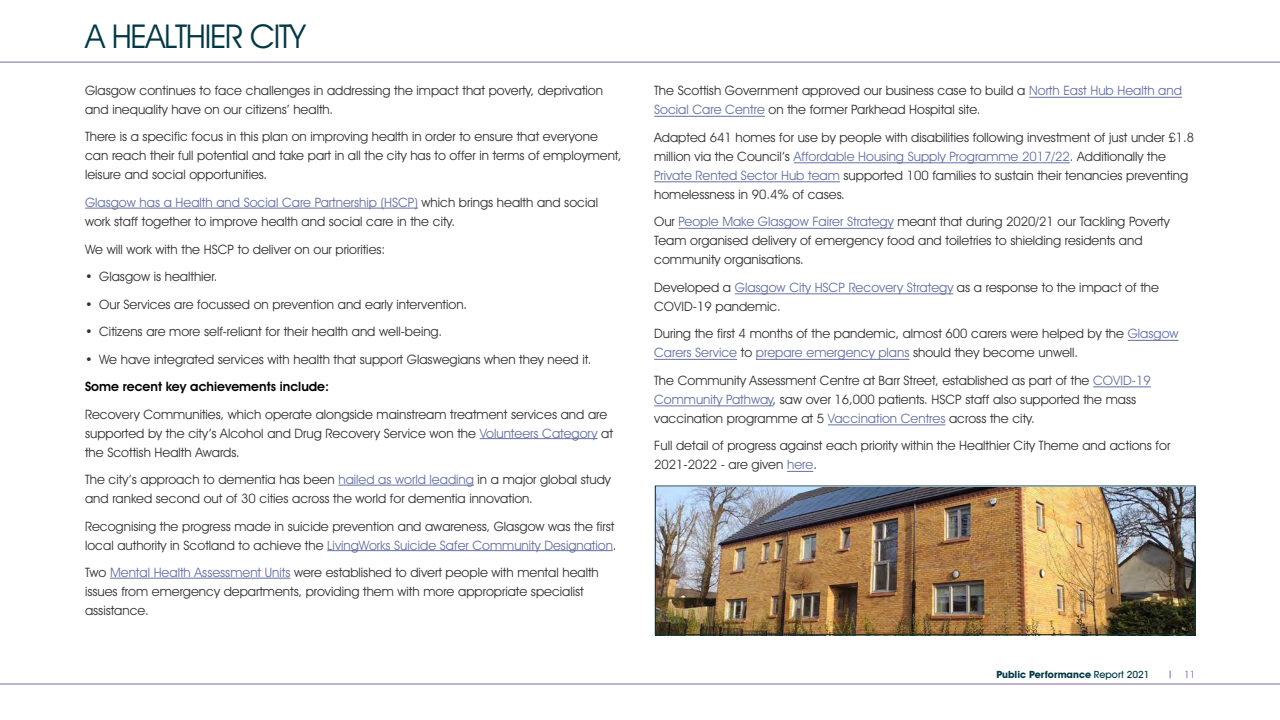
<style>
.page{position:relative;width:1280px;height:720px;background:#fff}
.page>*{position:absolute;margin:0;border:0;box-sizing:border-box;transform-origin:0 0}
.t1{font:33px "Avant Garde IT Cby BT";letter-spacing:-.04em;color:#003845}
.t2{font:13px/19px "Avant Garde IT Cby BT";color:#333}
.t3{font:600 13px "Avant Garde IT Cby BT";color:#000}
.t4{font:700 10px "Avant Garde IT Cby BT";color:#003845}
.t5{font:10px "Avant Garde IT Cby BT";color:#7765a3}
.s1{color:#6570a4}
.s2{font-weight:500}
</style>
<div class="page">
<hr style="left:0;top:684px;width:1280px;height:1px;background:#7765a3">
<hr style="left:0;top:62px;width:1280px;height:1px;background:#7765a3">
<hr style="left:85px;top:208px;width:333px;height:1px;background:#6570a4">
<hr style="left:480px;top:438px;width:118px;height:1px;background:#6570a4">
<hr style="left:338px;top:485px;width:136px;height:1px;background:#6570a4">
<hr style="left:327px;top:550px;width:286px;height:1px;background:#6570a4">
<hr style="left:110px;top:578px;width:180px;height:1px;background:#6570a4">
<img style="left:657px;top:488px;width:537px;height:145px">
<div style="left:655px;top:486px;width:541px;height:149px;border:1px solid #003845"></div>
<hr style="left:1029px;top:97px;width:153px;height:1px;background:#6570a4">
<hr style="left:654px;top:116px;width:111px;height:1px;background:#6570a4">
<hr style="left:794px;top:162px;width:276px;height:1px;background:#6570a4">
<hr style="left:654px;top:181px;width:186px;height:1px;background:#6570a4">
<hr style="left:679px;top:228px;width:215px;height:1px;background:#6570a4">
<hr style="left:735px;top:293px;width:218px;height:1px;background:#6570a4">
<hr style="left:1128px;top:340px;width:51px;height:1px;background:#6570a4">
<hr style="left:654px;top:359px;width:83px;height:1px;background:#6570a4">
<hr style="left:756px;top:359px;width:153px;height:1px;background:#6570a4">
<hr style="left:1093px;top:387px;width:58px;height:1px;background:#6570a4">
<hr style="left:654px;top:406px;width:120px;height:1px;background:#6570a4">
<hr style="left:828px;top:425px;width:117px;height:1px;background:#6570a4">
<svg style="left:787px;top:471px;width:26px;height:1px"></svg>
<h1 class="t1" style="left:85px;top:16px;width:222px">A HEALTHIER CITY</h1>
<p class="t2" style="left:85px;top:81px;width:520px">Glasgow continues to face challenges in addressing the impact that poverty, deprivation and inequality have on our citizens’ health.</p>
<p class="t2" style="left:85px;top:127px;width:538px">There is a specifc focus in this plan on improving health in order to ensure that everyone can reach their full potential and take part in all the city has to offer in terms of employment, leisure and social opportunities.</p>
<p class="t2" style="left:85px;top:193px;width:514px"><span class="s1">Glasgow has a Health and Social Care Partnership (HSCP)</span> which brings health and social work staff together to improve health and social care in the city.</p>
<p class="t2" style="left:85px;top:239px;width:302px">We will work with the HSCP to deliver on our priorities:</p>
<p class="t2" style="left:85px;top:267px;width:134px">• Glasgow is healthier.</p>
<p class="t2" style="left:85px;top:294px;width:384px">• Our Services are focussed on prevention and early intervention.</p>
<p class="t2" style="left:85px;top:322px;width:359px">• Citizens are more self-reliant for their health and well-being.</p>
<p class="t2" style="left:85px;top:349px;width:508px">• We have integrated services with health that support Glaswegians when they need it.</p>
<p class="t3" style="left:85px;top:379px;width:246px">Some recent key achievements include:</p>
<p class="t2" style="left:85px;top:404px;width:529px">Recovery Communities, which operate alongside mainstream treatment services and are supported by the city’s Alcohol and Drug Recovery Service won the <span class="s1">Volunteers Category</span> at the Scottish Health Awards.</p>
<p class="t2" style="left:85px;top:470px;width:527px">The city’s approach to dementia has been <span class="s1">hailed as world leading</span> in a major global study and ranked second out of 30 cities across the world for dementia innovation.</p>
<p class="t2" style="left:85px;top:516px;width:533px">Recognising the progress made in suicide prevention and awareness, Glasgow was the frst local authority in Scotland to achieve the <span class="s1">LivingWorks Suicide Safer Community Designation</span>.</p>
<p class="t2" style="left:85px;top:563px;width:515px">Two <span class="s1">Mental Health Assessment Units</span> were established to divert people with mental health issues from emergency departments, providing them with more appropriate specialist assistance.</p>
<p class="t2" style="left:654px;top:81px;width:529px">The Scottish Government approved our business case to build a <span class="s1">North East Hub Health and<br>Social Care Centre</span> on the former Parkhead Hospital site.</p>
<p class="t2" style="left:654px;top:127px;width:542px">Adapted 641 homes for use by people with disabilities following investment of just under £1.8 million via the Council’s <span class="s1">Affordable Housing Supply Programme 2017/22</span>. Additionally the <span class="s1">Private Rented Sector Hub team</span> supported 100 families to sustain their tenancies preventing homelessness in 90.4% of cases.</p>
<p class="t2" style="left:654px;top:212px;width:517px">Our <span class="s1">People Make Glasgow Fairer Strategy</span> meant that during 2020/21 our Tackling Poverty<br>Team organised delivery of emergency food and toiletries to shielding residents and community organisations.</p>
<p class="t2" style="left:654px;top:277px;width:506px">Developed a <span class="s1">Glasgow City HSCP Recovery Strategy</span> as a response to the impact of the<br>COVID-19 pandemic.</p>
<p class="t2" style="left:654px;top:324px;width:526px">During the frst 4 months of the pandemic, almost 600 carers were helped by the <span class="s1">Glasgow<br>Carers Service</span> to <span class="s1">prepare emergency plans</span> should they become unwell.</p>
<p class="t2" style="left:654px;top:370px;width:498px">The Community Assessment Centre at Barr Street, established as part of the <span class="s1">COVID-19<br>Community Pathway</span>, saw over 16,000 patients. HSCP staff also supported the mass vaccination programme at 5 <span class="s1">Vaccination Centres</span> across the city.</p>
<p class="t2" style="left:654px;top:436px;width:518px">Full detail of progress against each priority within the Healthier City Theme and actions for<br>2021-2022 - are given <span class="s1">here</span>.</p>
<p class="t4" style="left:996px;top:669px;width:155px">Public Performance <span class="s2">Report 2021</span></p>
<p class="t5" style="left:1184px;top:669px;width:13px">11</p>
</div>
